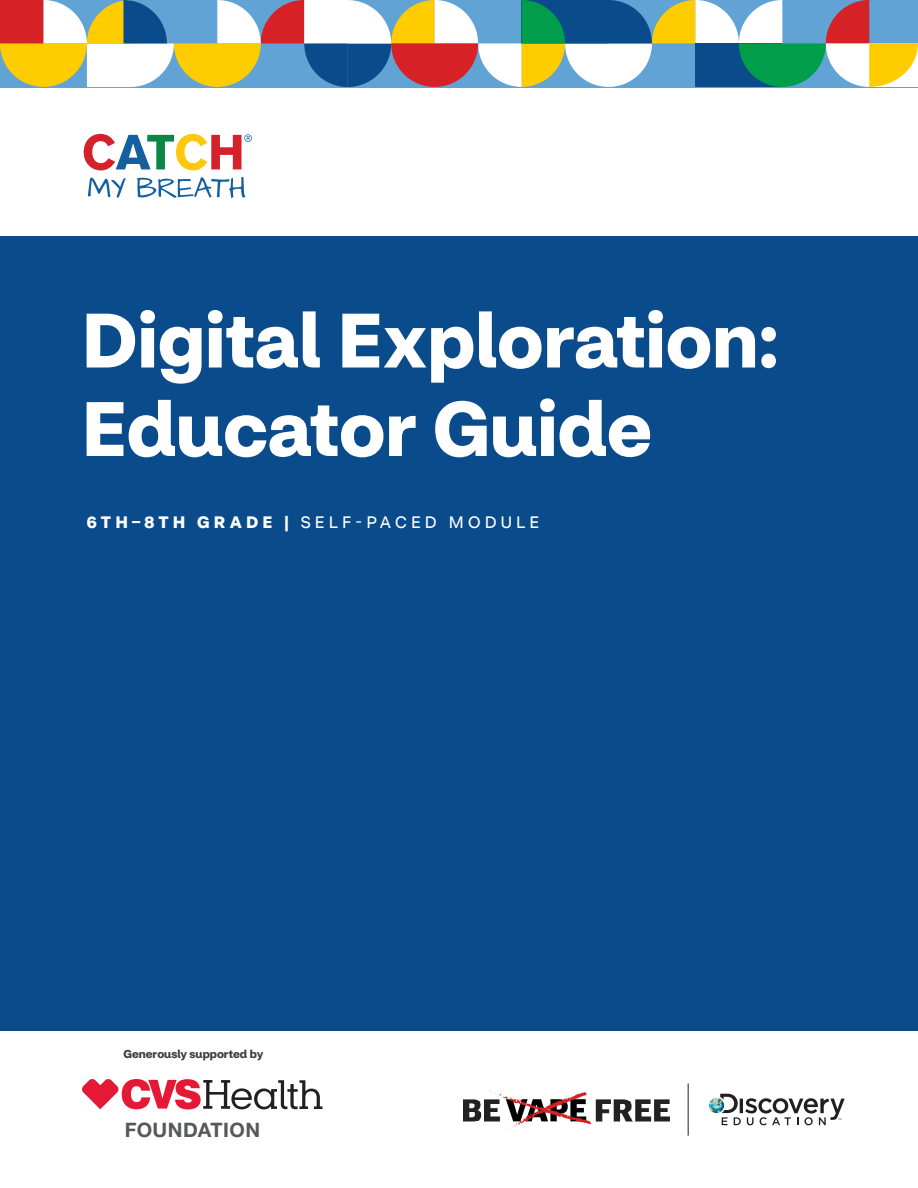
<style>
.page{position:relative;width:918px;height:1188px;background:#fff}
.page>*{position:absolute;margin:0;border:0;box-sizing:border-box;transform-origin:0 0}
.t1{font:700 75.75px/88.5px "CVS Health Sans";color:#fff}
.t2{font:700 19.95px "Helvetica Neue";letter-spacing:.025em;color:#57585a}
.t3{font:16.5px "CVS Health Sans";letter-spacing:.25em;color:#fff}
.Body{font:700 11.4px "CVS Health Sans";color:#3e3e3f}
.s1{font-weight:700}
</style>
<div class="page">
<div style="left:0;top:236px;width:918px;height:795px;background:#0a4b8c"></div>
<img style="left:709px;top:1098px;width:15px;height:15px;border-radius:8px">
<svg style="left:720px;top:1094px;width:125px;height:31px"></svg>
<hr style="left:688px;top:1083px;width:1px;height:53px;background:#231f20">
<svg style="left:88px;top:178px;width:38px;height:20px"></svg>
<svg style="left:137px;top:177px;width:108px;height:21px"></svg>
<svg style="left:84px;top:134px;width:168px;height:36px"></svg>
<img style="left:463px;top:1099px;width:206px;height:23px">
<svg style="left:486px;top:1090px;width:106px;height:39px"></svg>
<svg style="left:82px;top:1079px;width:241px;height:30px"></svg>
<svg style="left:0;top:0;width:918px;height:87px"></svg>
<p class="t1" style="left:81px;top:297px;width:699px">Digital Exploration:<br>Educator Guide</p>
<p class="t3" style="left:87px;top:513px;width:454px"><span class="s1">6TH–8TH GRADE |</span> SELF-PACED MODULE</p>
<p class="Body" style="left:123px;top:1047px;width:141px">Generously supported by</p>
<p class="t2" style="left:125px;top:1114px;width:137px">FOUNDATION</p>
</div>
